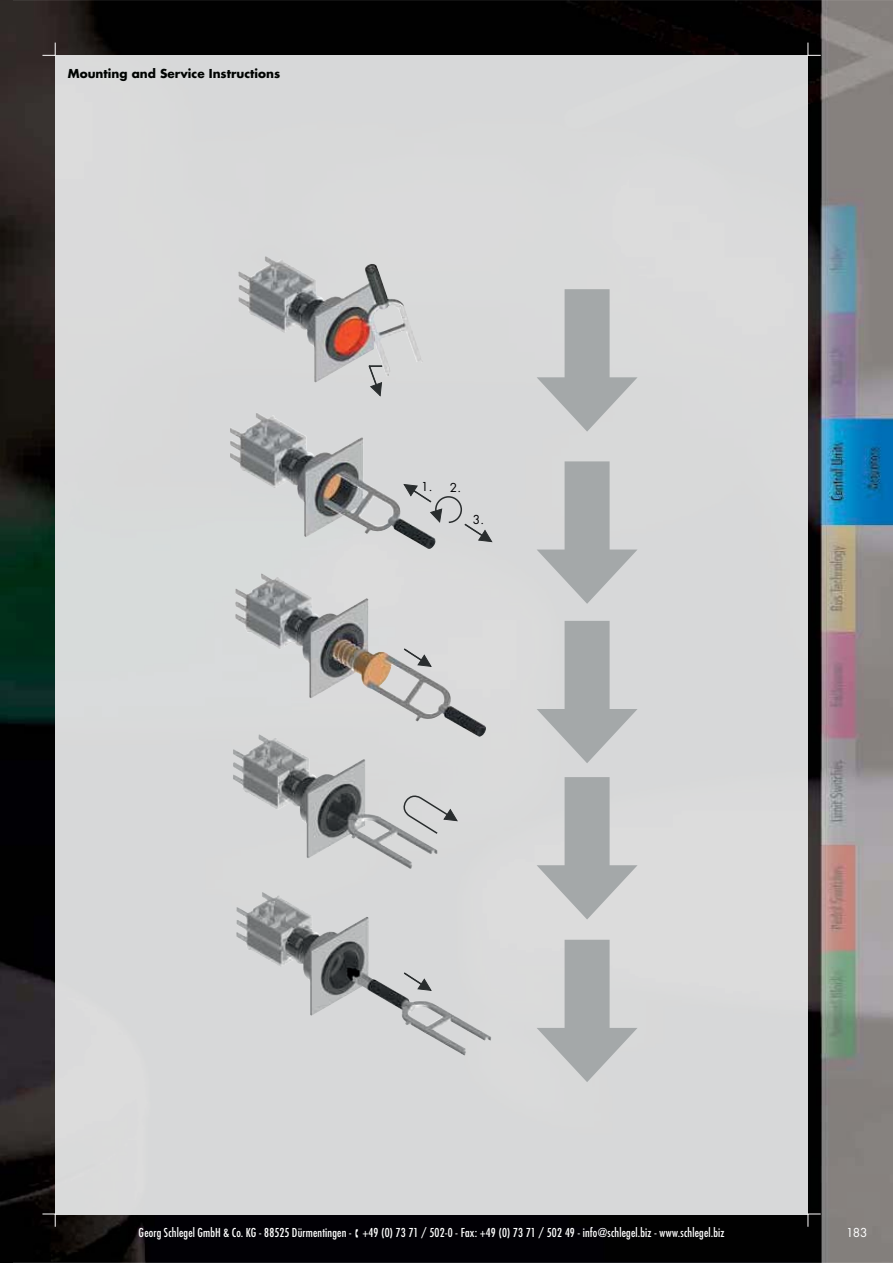
<style>
.page{position:relative;width:893px;height:1263px;background:#fff}
.page>*{position:absolute;margin:0;border:0;box-sizing:border-box;transform-origin:0 0}
.t1{font:condensed 12px "Futura Std";letter-spacing:.015em;color:#fff}
.t2{font:700 12px "Futura Std";color:#000301}
.t3{font:12px "Futura Std";color:#000002}
.t4{font:12px "Futura Std";color:#fff}
</style>
<div class="page">
<img style="left:0;top:0;width:893px;height:1263px">
<div style="left:55px;top:56px;width:753px;height:1158px;background:#d8d9d9"></div>
<svg style="left:42px;top:1214px;width:14px;height:13px"></svg>
<svg style="left:807px;top:1214px;width:14px;height:13px"></svg>
<svg style="left:807px;top:43px;width:14px;height:13px"></svg>
<svg style="left:42px;top:43px;width:14px;height:13px"></svg>
<svg style="left:437px;top:793px;width:21px;height:42px"></svg>
<svg style="left:367px;top:383px;width:15px;height:13px"></svg>
<svg style="left:438px;top:484px;width:54px;height:58px;background:#c9cacb"></svg>
<div style="left:564px;top:289px;width:45px;height:105px;background:#a4a8a9"></div>
<svg style="left:537px;top:377px;width:100px;height:55px;background:#bdc0c0"></svg>
<div style="left:564px;top:461px;width:45px;height:105px;background:#a4a8a9"></div>
<svg style="left:537px;top:550px;width:100px;height:54px;background:#bdc0c1"></svg>
<div style="left:564px;top:621px;width:45px;height:105px;background:#a4a8a9"></div>
<svg style="left:537px;top:709px;width:100px;height:54px;background:#bdbfc0"></svg>
<div style="left:564px;top:777px;width:45px;height:105px;background:#a4a8a9"></div>
<svg style="left:537px;top:865px;width:100px;height:55px;background:#bfc1c2"></svg>
<div style="left:564px;top:940px;width:45px;height:105px;background:#a4a8a9"></div>
<svg style="left:537px;top:1028px;width:100px;height:54px;background:#bdc0c0"></svg>
<img style="left:238px;top:256px;width:185px;height:127px">
<img style="left:230px;top:412px;width:208px;height:138px">
<img style="left:235px;top:573px;width:252px;height:164px">
<img style="left:233px;top:734px;width:204px;height:135px">
<img style="left:236px;top:892px;width:255px;height:163px">
<p class="t2" style="left:68px;top:68px;width:214px">Mounting and Service Instructions</p>
<p class="t3" style="left:421px;top:481px;width:13px">1.</p>
<p class="t3" style="left:450px;top:482px;width:13px">2.</p>
<p class="t3" style="left:473px;top:514px;width:13px">3.</p>
<p class="t1" style="left:139px;top:1226px;width:587px">Georg Schlegel GmbH &amp; Co. KG - 88525 Dürmentingen - ▪ +49 (0) 73 71 / 502-0 - Fax: +49 (0) 73 71 / 502 49 - info@schlegel.biz - www.schlegel.biz</p>
<p class="t4" style="left:846px;top:1227px;width:23px">183</p>
</div>
